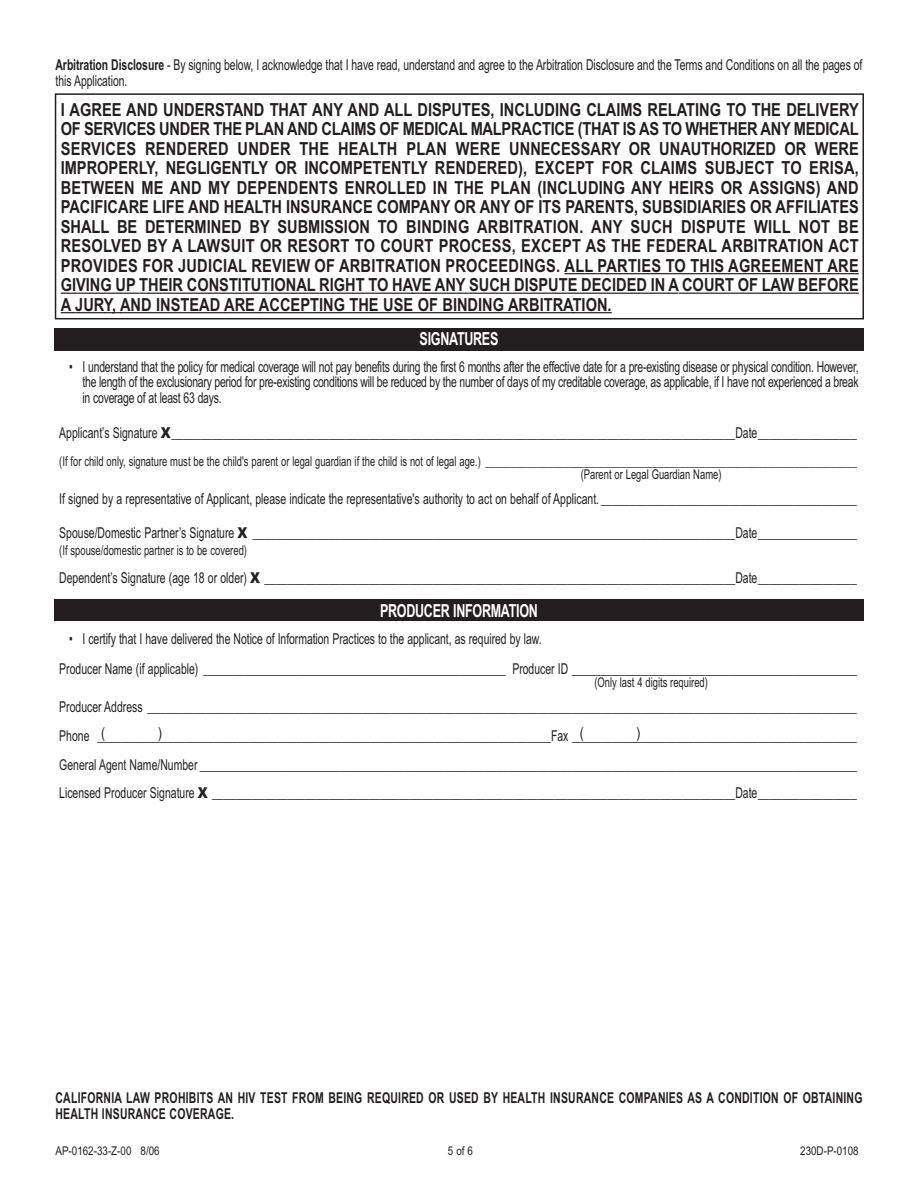
<style>
.page{position:relative;width:918px;height:1188px;background:#fff}
.page>*{position:absolute;margin:0;border:0;box-sizing:border-box;transform-origin:0 0}
.t1{font:700 18px/19.5px "Arial Narrow";color:#231f20;text-align:justify}
.t2{font:700 18px "Arial Narrow";letter-spacing:-.02em;color:#fff;scale:.85 1}
.t3{font:15px/15.8px "Arial Narrow";color:#231f20;scale:.85 1}
.t4{font:700 15px/16.5px "Arial Narrow";letter-spacing:.02em;color:#231f20;scale:.85 1}
.t5{font:15px "Arial Narrow";color:#231f20}
.t6{font:13.5px/13.5px "Arial Narrow";color:#231f20;scale:.85 1}
.t7{font:12px "Arial Narrow";color:#231f20}
.s1{font-weight:700}
.s2{font-family:"Arial";font-weight:900}
</style>
<div class="page">
<div style="left:55px;top:93px;width:809px;height:226px;border:2px solid #231f20"></div>
<div style="left:54px;top:599px;width:810px;height:22px;background:#231f20"></div>
<div style="left:54px;top:328px;width:810px;height:22px;background:#231f20"></div>
<svg style="left:565px;top:273px;width:41px;height:1px"></svg>
<hr style="left:606px;top:273px;width:69px;height:1px;background:#231f20">
<hr style="left:675px;top:273px;width:54px;height:1px;background:#231f20">
<hr style="left:728px;top:273px;width:100px;height:1px;background:#231f20">
<hr style="left:827px;top:273px;width:32px;height:1px;background:#231f20">
<hr style="left:61px;top:293px;width:75px;height:1px;background:#231f20">
<hr style="left:139px;top:293px;width:177px;height:1px;background:#231f20">
<hr style="left:319px;top:293px;width:58px;height:1px;background:#231f20">
<hr style="left:377px;top:293px;width:36px;height:1px;background:#231f20">
<svg style="left:412px;top:293px;width:23px;height:1px"></svg>
<hr style="left:435px;top:293px;width:31px;height:1px;background:#231f20">
<hr style="left:469px;top:293px;width:200px;height:1px;background:#231f20">
<svg style="left:668px;top:293px;width:14px;height:1px"></svg>
<hr style="left:682px;top:293px;width:99px;height:1px;background:#231f20">
<hr style="left:780px;top:293px;width:79px;height:1px;background:#231f20">
<svg style="left:61px;top:312px;width:59px;height:1px"></svg>
<hr style="left:120px;top:312px;width:105px;height:1px;background:#231f20">
<hr style="left:224px;top:312px;width:36px;height:1px;background:#231f20">
<hr style="left:259px;top:312px;width:250px;height:1px;background:#231f20">
<hr style="left:508px;top:312px;width:66px;height:1px;background:#231f20">
<hr style="left:573px;top:312px;width:39px;height:1px;background:#231f20">
<p class="t3" style="left:56px;top:58px;width:951px"><span class="s1">Arbitration Disclosure</span> - By signing below, I acknowledge that I have read, understand and agree to the Arbitration Disclosure and the Terms and Conditions on all the pages of this Application.</p>
<p class="t1" style="left:61px;top:102px;width:800px">I AGREE AND UNDERSTAND THAT ANY AND ALL DISPUTES, INCLUDING CLAIMS RELATING TO THE DELIVERY OF SERVICES UNDER THE PLAN AND CLAIMS OF MEDICAL MALPRACTICE (THAT IS AS TO WHETHER ANY MEDICAL SERVICES RENDERED UNDER THE HEALTH PLAN WERE UNNECESSARY OR UNAUTHORIZED OR WERE IMPROPERLY, NEGLIGENTLY OR INCOMPETENTLY RENDERED), EXCEPT FOR CLAIMS SUBJECT TO ERISA, BETWEEN ME AND MY DEPENDENTS ENROLLED IN THE PLAN (INCLUDING ANY HEIRS OR ASSIGNS) AND PACIFICARE LIFE AND HEALTH INSURANCE COMPANY OR ANY OF ITS PARENTS, SUBSIDIARIES OR AFFILIATES SHALL BE DETERMINED BY SUBMISSION TO BINDING ARBITRATION. ANY SUCH DISPUTE WILL NOT BE RESOLVED BY A LAWSUIT OR RESORT TO COURT PROCESS, EXCEPT AS THE FEDERAL ARBITRATION ACT PROVIDES FOR JUDICIAL REVIEW OF ARBITRATION PROCEEDINGS. ALL PARTIES TO THIS AGREEMENT ARE GIVING UP THEIR CONSTITUTIONAL RIGHT TO HAVE ANY SUCH DISPUTE DECIDED IN A COURT OF LAW BEFORE A JURY, AND INSTEAD ARE ACCEPTING THE USE OF BINDING ARBITRATION.</p>
<p class="t2" style="left:420px;top:332px;width:94px">SIGNATURES</p>
<p class="t3" style="left:82px;top:360px;width:915px;text-align:justify;text-indent:-13px">• I understand that the policy for medical coverage will not pay benefits during the first 6 months after the effective date for a pre-existing disease or physical condition. However, the length of the exclusionary period for pre-existing conditions will be reduced by the number of days of my creditable coverage, as applicable, if I have not experienced a break in coverage of at least 63 days.</p>
<p class="t3" style="left:59px;top:426px;width:940px">Applicant’s Signature <span class="s2">X</span>_________________________________________________________________________________________________Date_________________</p>
<p class="t6" style="left:581px;top:455px;width:326px;text-indent:-522px">(If for child only, signature must be the child's parent or legal guardian if the child is not of legal age.) _______________________________________________________________________ (Parent or Legal Guardian Name)</p>
<p class="t3" style="left:59px;top:492px;width:940px">If signed by a representative of Applicant, please indicate the representative's authority to act on behalf of Applicant. ____________________________________________</p>
<p class="t3" style="left:59px;top:526px;width:940px">Spouse/Domestic Partner’s Signature <span class="s2">X</span> ___________________________________________________________________________________Date_________________</p>
<p class="t6" style="left:59px;top:545px;width:222px">(If spouse/domestic partner is to be covered)</p>
<p class="t3" style="left:59px;top:571px;width:940px">Dependent’s Signature (age 18 or older) <span class="s2">X</span> _________________________________________________________________________________Date_________________</p>
<p class="t2" style="left:380px;top:604px;width:187px">PRODUCER INFORMATION</p>
<p class="t3" style="left:59px;top:625px;width:940px;line-height:30.3px;text-indent:10px">• I certify that I have delivered the Notice of Information Practices to the applicant, as required by law.<br>Producer Name (if applicable) ____________________________________________________ Producer ID _________________________________________________</p>
<p class="t6" style="left:594px;top:677px;width:135px">(Only last 4 digits required)</p>
<p class="t3" style="left:59px;top:694px;width:940px;line-height:28.8px;text-align:justify">Producer Address __________________________________________________________________________________________________________________________ Phone ______________________________________________________________________________Fax _________________________________________________ General Agent Name/Number _________________________________________________________________________________________________________________ Licensed Producer Signature <span class="s2">X</span> __________________________________________________________________________________________Date_________________</p>
<p class="t5" style="left:101px;top:728px;width:6px">(</p>
<p class="t5" style="left:158px;top:728px;width:6px">)</p>
<p class="t5" style="left:580px;top:728px;width:6px">(</p>
<p class="t5" style="left:637px;top:728px;width:6px">)</p>
<p class="t4" style="left:56px;top:1091px;width:951px">CALIFORNIA LAW PROHIBITS AN HIV TEST FROM BEING REQUIRED OR USED BY HEALTH INSURANCE COMPANIES AS A CONDITION OF OBTAINING<br>HEALTH INSURANCE COVERAGE.</p>
<p class="t7" style="left:55px;top:1146px;width:106px">AP-0162-33-Z-00 8/06</p>
<p class="t7" style="left:448px;top:1146px;width:27px">5 of 6</p>
<p class="t7" style="left:800px;top:1146px;width:60px">230D-P-0108</p>
</div>
